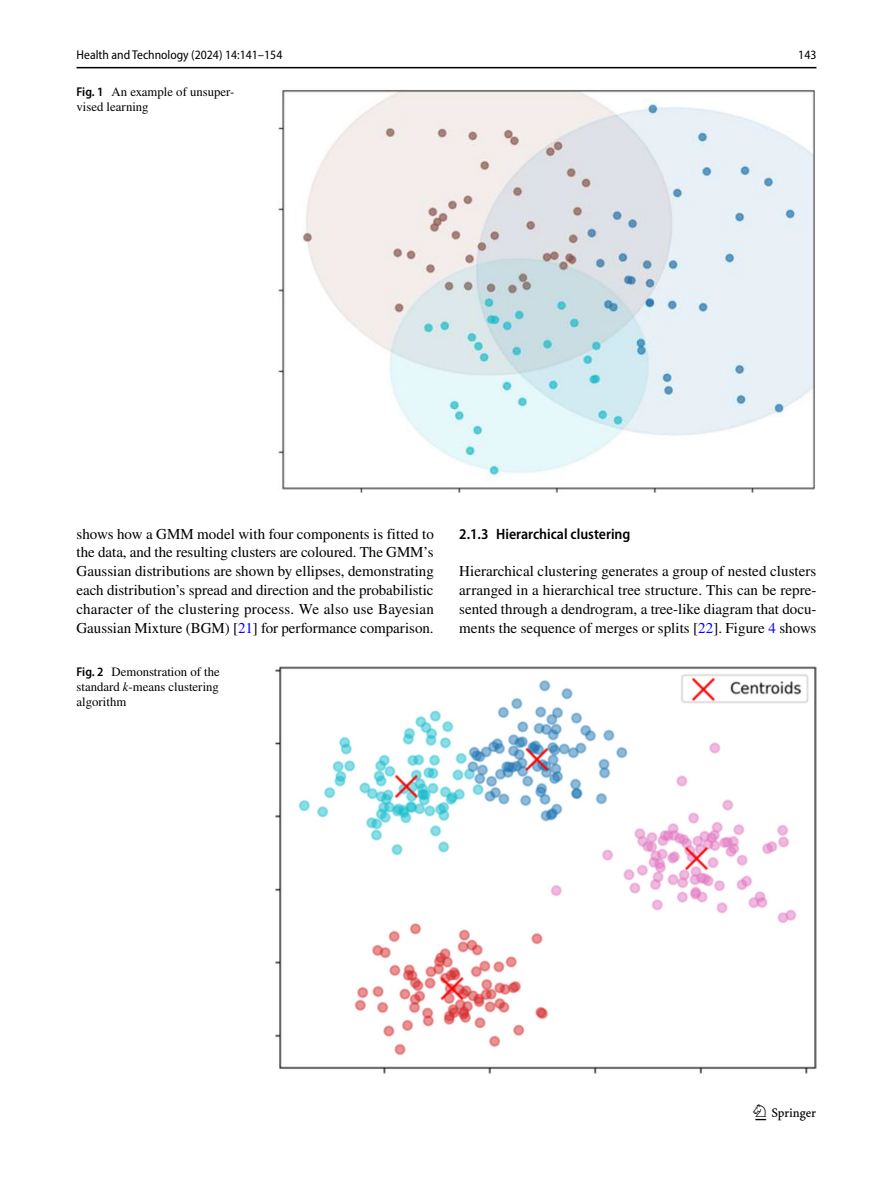
<style>
.page{position:relative;width:893px;height:1187px;background:#fff}
.page>*{position:absolute;margin:0;border:0;box-sizing:border-box;transform-origin:0 0}
.t1{font:22.5px "Springnew Regular 3";color:#000}
.t2{font:15px/18.8px "STIX";color:#000;text-align:justify}
.t3{font:600 semi-condensed 15px "Myriad Pro";color:#000}
.t4{font:12.75px/15px "STIX";color:#000}
.t5{font:semi-condensed 12.75px "Myriad Pro";color:#000}
.s1{font-family:"Myriad Pro";font-weight:600;font-stretch:semi-condensed}
.s2{color:#00f}
.s3{font-style:italic}
</style>
<div class="page">
<hr style="left:77px;top:67px;width:739px;height:1px;background:#000">
<img style="left:278px;top:90px;width:537px;height:403px">
<img style="left:275px;top:666px;width:541px;height:407px">
<p class="t5" style="left:77px;top:48px;width:207px">Health and Technology (2024) 14:141–154</p>
<p class="t5" style="left:798px;top:48px;width:20px">143</p>
<p class="t4" style="left:77px;top:85px;width:159px"><span class="s1">Fig. 1</span> An example of unsuper&shy;vised learning</p>
<p class="t2" style="left:77px;top:525px;width:359px">shows how a GMM model with four components is fitted to the data, and the resulting clusters are coloured. The GMM’s Gaussian distributions are shown by ellipses, demonstrating each distribution’s spread and direction and the probabilistic character of the clustering process. We also use Bayesian Gaussian Mixture (BGM) [<span class="s2">21</span>] for performance comparison.</p>
<p class="t3" style="left:459px;top:525px;width:173px">2.1.3 Hierarchical clustering</p>
<p class="t2" style="left:459px;top:563px;width:359px">Hierarchical clustering generates a group of nested clusters arranged in a hierarchical tree structure. This can be repre&shy;sented through a dendrogram, a tree-like diagram that docu&shy;ments the sequence of merges or splits [<span class="s2">22</span>]. Figure <span class="s2">4</span> shows</p>
<p class="t4" style="left:77px;top:665px;width:145px;text-align:justify"><span class="s1">Fig. 2</span> Demonstration of the standard <span class="s3">k</span>-means clustering algorithm</p>
<h1 class="t1" style="left:755px;top:1104px;width:62px">1 3</h1>
</div>
